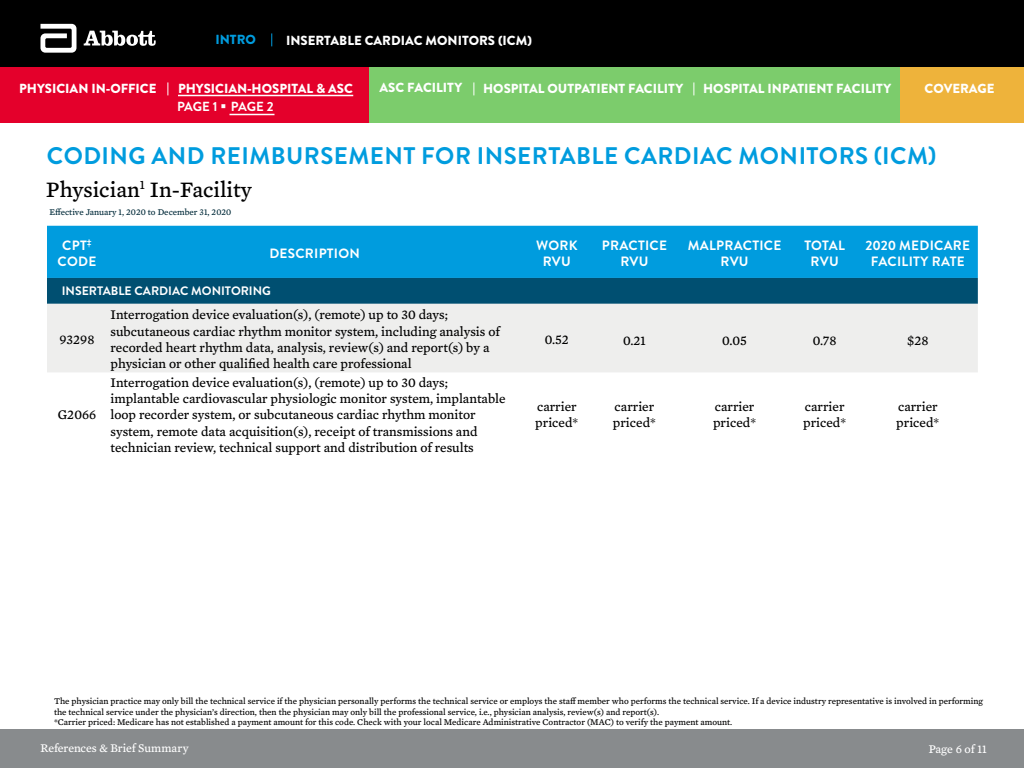
<style>
.page{position:relative;width:1024px;height:768px;background:#fff}
.page>*{position:absolute;margin:0;border:0;box-sizing:border-box;transform-origin:0 0}
.t1{font:700 24px "Brandon Grotesque";letter-spacing:.02em;color:#009cde}
.t2{font:22.5px "Mercury Text G4";color:#000}
.Paragraph_Style17{font:13.5px/16.2px "Mercury Text G4";color:#000}
.Table_Mercury_27_Blk{font:13.5px/16.2px "Mercury Text G4";color:#000}
.Table_Headers_30_Cen{font:700 13.5px "Brandon Grotesque";letter-spacing:.02em;color:#fff}
.Table_Mercury_27_Pin{font:13.5px "Mercury Text G4";color:#000}
.t3{font:900 13.15px "Brandon Grotesque";color:#fff}
.t4{font:700 13.15px "Brandon Grotesque";letter-spacing:-.005em;color:#fff}
.t5{font:900 13.15px "Brandon Grotesque";color:#009cde}
.t6{font:700 12.25px "Brandon Grotesque";color:#fff}
.t7{font:12px "Mercury Text G4";letter-spacing:-.005em;color:#fff}
.t8{font:9px/10.8px "Mercury Text G4";color:#000}
.Paragraph_Style1{font:9px "Mercury Text G4";color:#002a39}
</style>
<div class="page">
<div style="left:0;top:730px;width:1024px;height:38px;background:#888b8d"></div>
<div style="left:0;top:0;width:1024px;height:76px;background:#000"></div>
<svg style="left:41px;top:24px;width:36px;height:29px"></svg>
<svg style="left:84px;top:31px;width:72px;height:15px"></svg>
<svg style="left:271px;top:33px;width:1px;height:13px"></svg>
<div style="left:368px;top:68px;width:532px;height:55px;background:#7ccc6c"></div>
<div style="left:900px;top:68px;width:124px;height:55px;background:#eeb33b"></div>
<div style="left:0;top:68px;width:368px;height:55px;background:#e4002b"></div>
<svg style="left:167px;top:82px;width:1px;height:13px"></svg>
<svg style="left:473px;top:82px;width:1px;height:13px"></svg>
<svg style="left:693px;top:82px;width:1px;height:13px"></svg>
<div style="left:47px;top:226px;width:931px;height:52px;background:#009cde"></div>
<div style="left:47px;top:278px;width:931px;height:26px;background:#004f71"></div>
<div style="left:47px;top:304px;width:931px;height:68px;background:#eeeeed"></div>
<hr style="left:230px;top:114px;width:44px;height:1px;background:#fff">
<hr style="left:178px;top:95px;width:175px;height:1px;background:#fff">
<h3 class="t5" style="left:215px;top:30px;width:42px">INTRO</h3>
<h3 class="t3" style="left:286px;top:31px;width:247px">INSERTABLE CARDIAC MONITORS (ICM)</h3>
<h3 class="t3" style="left:19px;top:80px;width:139px">PHYSICIAN IN-OFFICE</h3>
<h3 class="t3" style="left:178px;top:79px;width:176px">PHYSICIAN-HOSPITAL &amp; ASC</h3>
<h3 class="t3" style="left:380px;top:78px;width:84px">ASC FACILITY</h3>
<h3 class="t3" style="left:483px;top:79px;width:202px">HOSPITAL OUTPATIENT FACILITY</h3>
<h3 class="t3" style="left:703px;top:79px;width:189px">HOSPITAL INPATIENT FACILITY</h3>
<h3 class="t3" style="left:925px;top:79px;width:72px">COVERAGE</h3>
<h3 class="t4" style="left:177px;top:97px;width:98px">PAGE 1 ▪ PAGE 2</h3>
<p class="t1" style="left:47px;top:139px;width:891px">CODING AND REIMBURSEMENT FOR INSERTABLE CARDIAC MONITORS (ICM)</p>
<p class="t2" style="left:46px;top:173px;width:207px">Physician<sup>1</sup> In-Facility</p>
<p class="Paragraph_Style1" style="left:50px;top:205px;width:183px">Effective January 1, 2020 to December 31, 2020</p>
<p class="Table_Headers_30_Cen" style="left:62px;top:236px;width:31px">CPT<sup>‡</sup></p>
<p class="Table_Headers_30_Cen" style="left:58px;top:252px;width:40px">CODE</p>
<p class="Table_Headers_30_Cen" style="left:269px;top:244px;width:92px">DESCRIPTION</p>
<p class="t6" style="left:62px;top:282px;width:211px">INSERTABLE CARDIAC MONITORING</p>
<p class="Table_Mercury_27_Blk" style="left:59px;top:330px;width:37px">93298</p>
<p class="Paragraph_Style17" style="left:110px;top:306px;width:391px">Interrogation device evaluation(s), (remote) up to 30 days; subcutaneous cardiac rhythm monitor system, including analysis of recorded heart rhythm data, analysis, review(s) and report(s) by a physician or other qualified health care professional</p>
<p class="Table_Mercury_27_Blk" style="left:58px;top:406px;width:40px">G2066</p>
<p class="Paragraph_Style17" style="left:110px;top:374px;width:397px">Interrogation device evaluation(s), (remote) up to 30 days; implantable cardiovascular physiologic monitor system, implantable loop recorder system, or subcutaneous cardiac rhythm monitor system, remote data acquisition(s), receipt of transmissions and technician review, technical support and distribution of results</p>
<p class="Table_Headers_30_Cen" style="left:536px;top:236px;width:43px">WORK</p>
<p class="Table_Headers_30_Cen" style="left:543px;top:252px;width:30px">RVU</p>
<p class="Table_Headers_30_Cen" style="left:602px;top:236px;width:67px">PRACTICE</p>
<p class="Table_Headers_30_Cen" style="left:620px;top:252px;width:30px">RVU</p>
<p class="Table_Headers_30_Cen" style="left:688px;top:236px;width:95px">MALPRACTICE</p>
<p class="Table_Headers_30_Cen" style="left:720px;top:252px;width:30px">RVU</p>
<p class="Table_Headers_30_Cen" style="left:804px;top:236px;width:42px">TOTAL</p>
<p class="Table_Headers_30_Cen" style="left:811px;top:252px;width:30px">RVU</p>
<p class="Table_Headers_30_Cen" style="left:865px;top:236px;width:106px">2020 MEDICARE</p>
<p class="Table_Headers_30_Cen" style="left:871px;top:252px;width:95px">FACILITY RATE</p>
<p class="Table_Mercury_27_Blk" style="left:545px;top:330px;width:26px">0.52</p>
<p class="Table_Mercury_27_Pin" style="left:623px;top:331px;width:24px">0.21</p>
<p class="Table_Mercury_27_Pin" style="left:722px;top:331px;width:26px">0.05</p>
<p class="Table_Mercury_27_Pin" style="left:813px;top:331px;width:25px">0.78</p>
<p class="Table_Mercury_27_Pin" style="left:907px;top:331px;width:23px">$28</p>
<p class="Table_Mercury_27_Blk" style="left:535px;top:398px;width:45px">carrier priced*</p>
<p class="Table_Mercury_27_Blk" style="left:613px;top:398px;width:45px">carrier priced*</p>
<p class="Table_Mercury_27_Blk" style="left:715px;top:398px;width:41px">carrier</p>
<p class="Table_Mercury_27_Blk" style="left:713px;top:414px;width:45px">priced*</p>
<p class="Table_Mercury_27_Blk" style="left:803px;top:398px;width:45px">carrier priced*</p>
<p class="Table_Mercury_27_Blk" style="left:898px;top:398px;width:41px">carrier</p>
<p class="Table_Mercury_27_Blk" style="left:896px;top:414px;width:45px">priced*</p>
<p class="t8" style="left:54px;top:695px;width:931px">The physician practice may only bill the technical service if the physician personally performs the technical service or employs the staff member who performs the technical service. If a device industry representative is involved in performing the technical service under the physician’s direction, then the physician may only bill the professional service, i.e., physician analysis, review(s) and report(s).</p>
<p class="t8" style="left:54px;top:717px;width:680px">*Carrier priced: Medicare has not established a payment amount for this code. Check with your local Medicare Administrative Contractor (MAC) to verify the payment amount.</p>
<h3 class="t7" style="left:40px;top:739px;width:150px">References &amp; Brief Summary</h3>
<h3 class="t7" style="left:929px;top:740px;width:60px">Page 6 of 11</h3>
</div>
